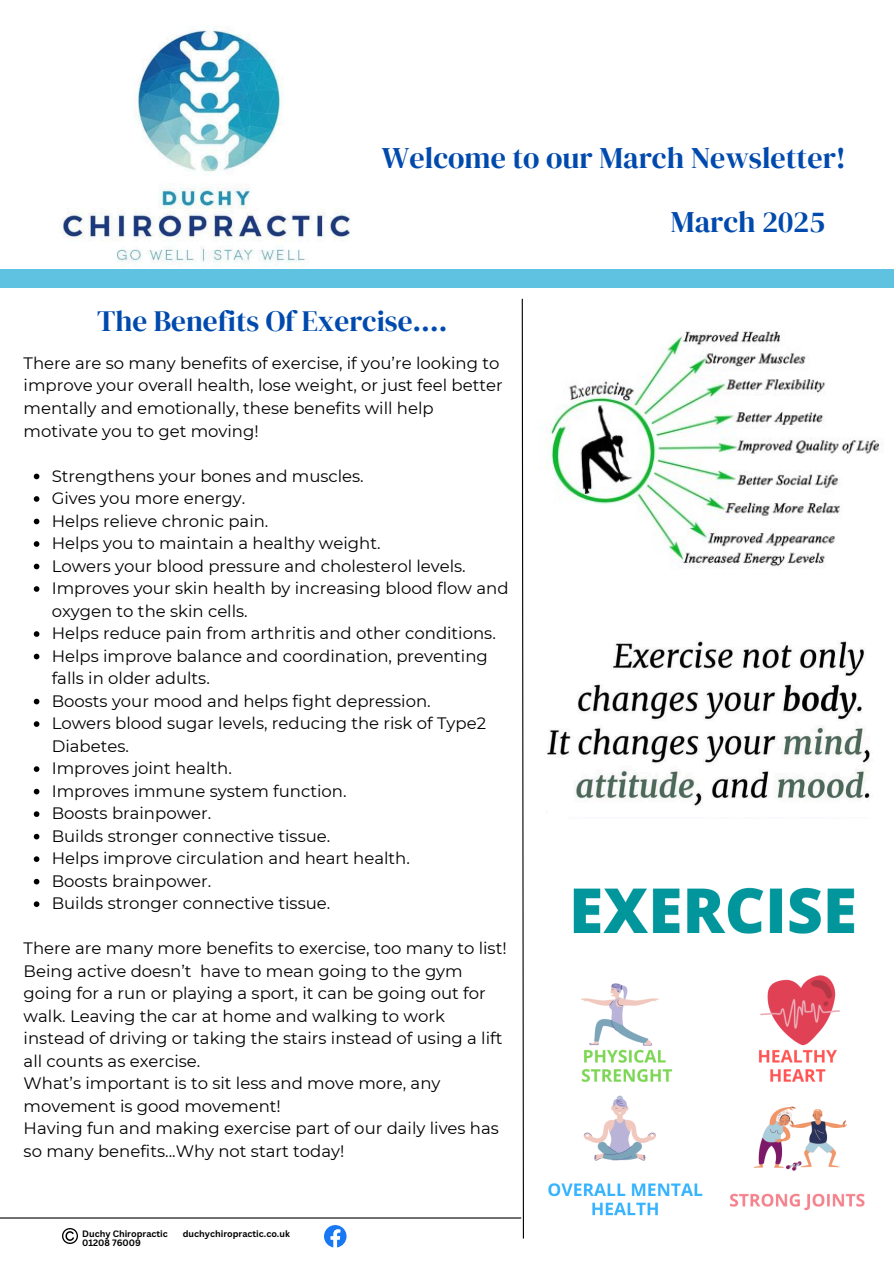
<style>
.page{position:relative;width:894px;height:1264px;background:#fff}
.page>*{position:absolute;margin:0;border:0;box-sizing:border-box;transform-origin:0 0}
.t1{font:30px "DM Serif Display";color:#004aad}
.t2{font:29.25px "DM Serif Display";color:#004aad}
.t3{font:16.5px/22.5px "Montserrat";color:#000}
.t4{font:700 9px "Canva Sans";color:#000}
</style>
<div class="page">
<img style="left:60px;top:26px;width:290px;height:237px">
<div style="left:0;top:269px;width:893px;height:18px;background:#5fc2e1"></div>
<svg style="left:521px;top:298px;width:3px;height:941px"></svg>
<img style="left:62px;top:1228px;width:15px;height:15px">
<svg style="left:324px;top:1225px;width:22px;height:22px"></svg>
<hr style="left:0;top:1217px;width:521px;height:1px;background:#000">
<img style="left:548px;top:887px;width:317px;height:329px">
<img style="left:547px;top:640px;width:323px;height:166px">
<img style="left:542px;top:331px;width:340px;height:237px">
<svg style="left:34px;top:473px;width:5px;height:6px"></svg>
<svg style="left:34px;top:496px;width:5px;height:6px"></svg>
<svg style="left:34px;top:518px;width:5px;height:6px"></svg>
<svg style="left:34px;top:541px;width:5px;height:6px"></svg>
<svg style="left:34px;top:563px;width:5px;height:6px"></svg>
<svg style="left:34px;top:586px;width:5px;height:6px"></svg>
<svg style="left:34px;top:631px;width:5px;height:6px"></svg>
<svg style="left:34px;top:653px;width:5px;height:6px"></svg>
<svg style="left:34px;top:698px;width:5px;height:6px"></svg>
<svg style="left:34px;top:721px;width:5px;height:6px"></svg>
<svg style="left:34px;top:766px;width:5px;height:6px"></svg>
<svg style="left:34px;top:788px;width:5px;height:6px"></svg>
<svg style="left:34px;top:811px;width:5px;height:6px"></svg>
<svg style="left:34px;top:833px;width:5px;height:6px"></svg>
<svg style="left:34px;top:856px;width:5px;height:6px"></svg>
<svg style="left:34px;top:878px;width:5px;height:6px"></svg>
<svg style="left:34px;top:901px;width:5px;height:6px"></svg>
<h1 class="t1" style="left:382px;top:137px;width:465px">Welcome to our March Newsletter!</h1>
<h1 class="t2" style="left:97px;top:300px;width:352px">The Benefits Of Exercise.…</h1>
<h1 class="t3" style="left:24px;top:352px;width:480px">There are so many benefits of exercise, if you’re looking to improve your overall health, lose weight, or just feel better mentally and emotionally, these benefits will help motivate you to get moving!</h1>
<h2 class="t3" style="left:52px;top:464px;width:313px">Strengthens your bones and muscles.</h2>
<p class="t3" style="left:52px;top:487px;width:195px">Gives you more energy.</p>
<p class="t3" style="left:52px;top:509px;width:218px">Helps relieve chronic pain.</p>
<p class="t3" style="left:52px;top:532px;width:330px">Helps you to maintain a healthy weight.</p>
<p class="t3" style="left:52px;top:554px;width:415px">Lowers your blood pressure and cholesterol levels.</p>
<p class="t3" style="left:52px;top:577px;width:458px">Improves your skin health by increasing blood flow and oxygen to the skin cells.</p>
<p class="t3" style="left:52px;top:622px;width:445px">Helps reduce pain from arthritis and other conditions.</p>
<p class="t3" style="left:52px;top:644px;width:437px">Helps improve balance and coordination, preventing falls in older adults.</p>
<p class="t3" style="left:52px;top:689px;width:380px">Boosts your mood and helps fight depression.</p>
<p class="t3" style="left:52px;top:712px;width:436px">Lowers blood sugar levels, reducing the risk of Type2<br>Diabetes.</p>
<p class="t3" style="left:52px;top:757px;width:181px">Improves joint health.</p>
<p class="t3" style="left:52px;top:779px;width:296px">Improves immune system function.</p>
<p class="t3" style="left:52px;top:802px;width:161px">Boosts brainpower.</p>
<p class="t3" style="left:52px;top:824px;width:280px">Builds stronger connective tissue.</p>
<p class="t3" style="left:52px;top:847px;width:359px">Helps improve circulation and heart health.</p>
<p class="t3" style="left:52px;top:869px;width:161px">Boosts brainpower.</p>
<p class="t3" style="left:52px;top:892px;width:280px">Builds stronger connective tissue.</p>
<p class="t3" style="left:24px;top:937px;width:484px">There are many more benefits to exercise, too many to list!<br>Being active doesn’t have to mean going to the gym going for a run or playing a sport, it can be going out for walk. Leaving the car at home and walking to work instead of driving or taking the stairs instead of using a lift all counts as exercise.<br>What’s important is to sit less and move more, any movement is good movement!<br>Having fun and making exercise part of our daily lives has so many benefits...Why not start today!</p>
<h2 class="t4" style="left:82px;top:1227px;width:87px">Duchy Chiropractic</h2>
<h2 class="t4" style="left:183px;top:1227px;width:109px">duchychiropractic.co.uk</h2>
<p class="t4" style="left:82px;top:1236px;width:60px">01208 76009</p>
<p class="t1" style="left:670px;top:201px;width:156px">March 2025</p>
</div>
